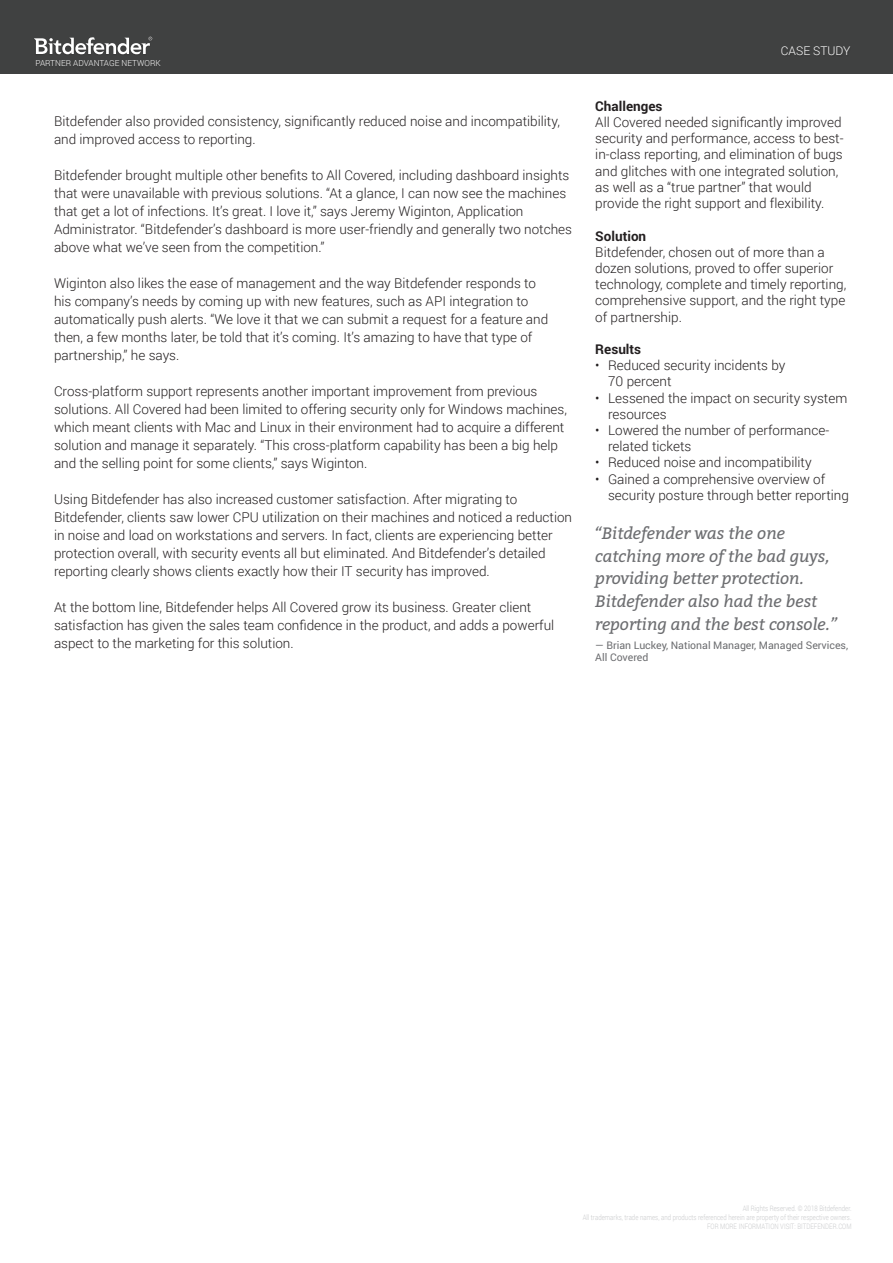
<style>
.page{position:relative;width:893px;height:1263px;background:#fff}
.page>*{position:absolute;margin:0;border:0;box-sizing:border-box;transform-origin:0 0}
.Sidebar-Q-main{font:italic 16.5px/22.8px "Bitter";color:#6c6d70}
._04-Body{font:300 13.5px/18px "Roboto";color:#231f20}
._04-Body-2{font:700 13.5px "Roboto";color:#231f20}
.t1{font:300 12px "Roboto";color:#fff}
.Sidebar-Q-Author{font:10.5px/12.6px "Roboto";color:#6c6d70}
.t2{font:300 8.25px "Roboto";color:#fff}
.t3{font:300 7.5px/9px "Roboto";letter-spacing:.01em;color:#c7c8ca;text-align:right;scale:.8 1}
</style>
<div class="page">
<div style="left:0;top:0;width:893px;height:73px;background:#404141"></div>
<svg style="left:34px;top:37px;width:118px;height:18px"></svg>
<p class="t2" style="left:36px;top:58px;width:127px">PARTNER ADVANTAGE NETWORK</p>
<p class="_04-Body" style="left:54px;top:112px;width:507px">Bitdefender also provided consistency, significantly reduced noise and incompatibility, and improved access to reporting.</p>
<p class="_04-Body" style="left:54px;top:166px;width:519px">Bitdefender brought multiple other benefits to All Covered, including dashboard insights that were unavailable with previous solutions. “At a glance, I can now see the machines that get a lot of infections. It’s great. I love it,” says Jeremy Wiginton, Application Administrator. “Bitdefender’s dashboard is more user-friendly and generally two notches above what we’ve seen from the competition.”</p>
<p class="_04-Body" style="left:54px;top:274px;width:496px">Wiginton also likes the ease of management and the way Bitdefender responds to his company’s needs by coming up with new features, such as API integration to automatically push alerts. “We love it that we can submit a request for a feature and then, a few months later, be told that it’s coming. It’s amazing to have that type of partnership,” he says.</p>
<p class="_04-Body" style="left:54px;top:382px;width:515px">Cross-platform support represents another important improvement from previous solutions. All Covered had been limited to offering security only for Windows machines, which meant clients with Mac and Linux in their environment had to acquire a different solution and manage it separately. “This cross-platform capability has been a big help and the selling point for some clients,” says Wiginton.</p>
<p class="_04-Body" style="left:54px;top:490px;width:520px">Using Bitdefender has also increased customer satisfaction. After migrating to Bitdefender, clients saw lower CPU utilization on their machines and noticed a reduction in noise and load on workstations and servers. In fact, clients are experiencing better protection overall, with security events all but eliminated. And Bitdefender’s detailed reporting clearly shows clients exactly how their IT security has improved.</p>
<p class="_04-Body" style="left:54px;top:598px;width:502px">At the bottom line, Bitdefender helps All Covered grow its business. Greater client satisfaction has given the sales team confidence in the product, and adds a powerful aspect to the marketing for this solution.</p>
<p class="t1" style="left:781px;top:43px;width:71px">CASE STUDY</p>
<p class="_04-Body-2" style="left:595px;top:97px;width:69px">Challenges</p>
<p class="_04-Body" style="left:595px;top:114px;width:250px;line-height:16.2px">All Covered needed significantly improved security and performance, access to best&shy;in-class reporting, and elimination of bugs and glitches with one integrated solution, as well as a “true partner” that would provide the right support and flexibility.</p>
<p class="_04-Body-2" style="left:595px;top:226px;width:52px">Solution</p>
<p class="_04-Body" style="left:595px;top:243px;width:252px;line-height:16.2px">Bitdefender, chosen out of more than a dozen solutions, proved to offer superior technology, complete and timely reporting, comprehensive support, and the right type of partnership.</p>
<p class="_04-Body-2" style="left:595px;top:340px;width:47px">Results</p>
<p class="_04-Body" style="left:608px;top:357px;width:179px;line-height:16.2px;text-indent:-13px">• Reduced security incidents by<br>70 percent</p>
<p class="_04-Body" style="left:608px;top:389px;width:241px;line-height:16.2px;text-indent:-13px">• Lessened the impact on security system resources</p>
<p class="_04-Body" style="left:608px;top:422px;width:223px;line-height:16.2px;text-indent:-13px">• Lowered the number of performance&shy;related tickets</p>
<p class="_04-Body" style="left:595px;top:453px;width:218px">• Reduced noise and incompatibility</p>
<p class="_04-Body" style="left:608px;top:470px;width:242px;line-height:16.2px;text-indent:-13px">• Gained a comprehensive overview of security posture through better reporting</p>
<p class="Sidebar-Q-main" style="left:595px;top:521px;width:244px">“Bitdefender was the one catching more of the bad guys, providing better protection.<br>Bitdefender also had the best reporting and the best console.”</p>
<p class="Sidebar-Q-Author" style="left:595px;top:638px;width:254px">— Brian Luckey, National Manager, Managed Services,<br>All Covered</p>
<p class="t3" style="left:583px;top:1203px;width:337px">All Rights Reserved. © 2018 Bitdefender.<br>All trademarks, trade names, and products referenced herein are property of their respective owners.<br>FOR MORE INFORMATION VISIT: BITDEFENDER.COM</p>
</div>
